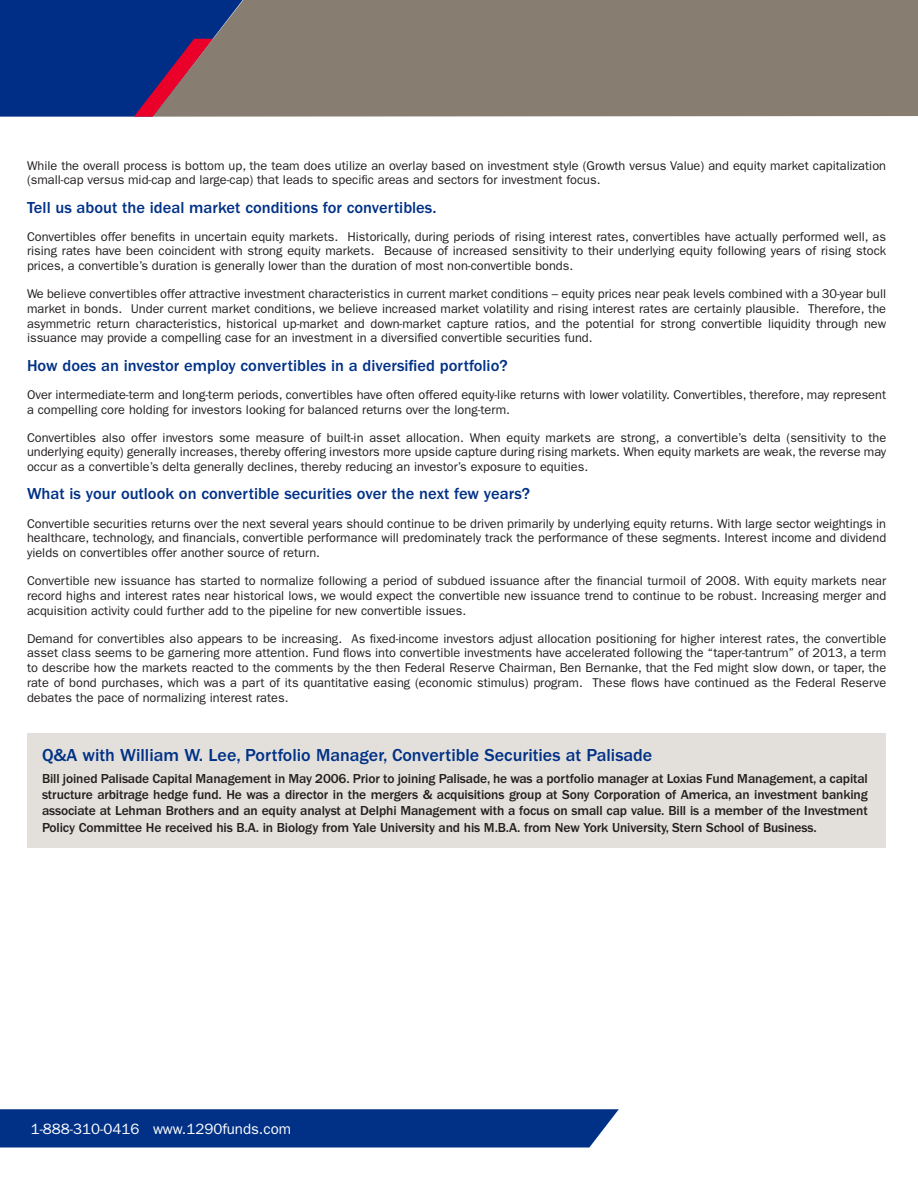
<style>
.page{position:relative;width:918px;height:1188px;background:#fff}
.page>*{position:absolute;margin:0;border:0;box-sizing:border-box;transform-origin:0 0}
.Table_-_Title_1{font:500 18px "ITC Franklin Gothic Std";color:#003186}
.Table_-_Title_1-2{font:500 16.5px "ITC Franklin Gothic Std";color:#003186}
.t1{font:15px "ITC Franklin Gothic Std";color:#fff}
.Table_-_Title_1-3{font:500 13.5px/16.2px "ITC Franklin Gothic Std";letter-spacing:-.01em;color:#231f20;text-align:justify}
.Table_-_Title_1-4{font:12.75px/14.7px "ITC Franklin Gothic Std";color:#231f20;text-align:justify}
</style>
<div class="page">
<div style="left:264px;top:0;width:654px;height:117px;background:#877d70"></div>
<svg style="left:0;top:0;width:264px;height:117px;background:#2d407d"></svg>
<svg style="left:0;top:1109px;width:619px;height:39px;background:#0a398b"></svg>
<div style="left:27px;top:733px;width:859px;height:115px;background:#e3e0db"></div>
<p class="Table_-_Title_1-4" style="left:27px;top:158px;width:861px">While the overall process is bottom up, the team does utilize an overlay based on investment style (Growth versus Value) and equity market capitalization (small-cap versus mid-cap and large-cap) that leads to specific areas and sectors for investment focus.</p>
<p class="Table_-_Title_1-2" style="left:27px;top:198px;width:411px">Tell us about the ideal market conditions for convertibles.</p>
<p class="Table_-_Title_1-4" style="left:27px;top:229px;width:861px">Convertibles offer benefits in uncertain equity markets. Historically, during periods of rising interest rates, convertibles have actually performed well, as rising rates have been coincident with strong equity markets. Because of increased sensitivity to their underlying equity following years of rising stock prices, a convertible’s duration is generally lower than the duration of most non-convertible bonds.</p>
<p class="Table_-_Title_1-4" style="left:27px;top:287px;width:861px">We believe convertibles offer attractive investment characteristics in current market conditions – equity prices near peak levels combined with a 30-year bull market in bonds. Under current market conditions, we believe increased market volatility and rising interest rates are certainly plausible. Therefore, the asymmetric return characteristics, historical up-market and down-market capture ratios, and the potential for strong convertible liquidity through new issuance may provide a compelling case for an investment in a diversified convertible securities fund.</p>
<p class="Table_-_Title_1-2" style="left:27px;top:356px;width:482px">How does an investor employ convertibles in a diversified portfolio?</p>
<p class="Table_-_Title_1-4" style="left:27px;top:387px;width:861px">Over intermediate-term and long-term periods, convertibles have often offered equity-like returns with lower volatility. Convertibles, therefore, may represent a compelling core holding for investors looking for balanced returns over the long-term.</p>
<p class="Table_-_Title_1-4" style="left:27px;top:430px;width:861px">Convertibles also offer investors some measure of built-in asset allocation. When equity markets are strong, a convertible’s delta (sensitivity to the underlying equity) generally increases, thereby offering investors more upside capture during rising markets. When equity markets are weak, the reverse may occur as a convertible’s delta generally declines, thereby reducing an investor’s exposure to equities.</p>
<p class="Table_-_Title_1-2" style="left:27px;top:485px;width:505px">What is your outlook on convertible securities over the next few years?</p>
<p class="Table_-_Title_1-4" style="left:27px;top:516px;width:861px">Convertible securities returns over the next several years should continue to be driven primarily by underlying equity returns. With large sector weightings in healthcare, technology, and financials, convertible performance will predominately track the performance of these segments. Interest income and dividend yields on convertibles offer another source of return.</p>
<p class="Table_-_Title_1-4" style="left:27px;top:574px;width:861px">Convertible new issuance has started to normalize following a period of subdued issuance after the financial turmoil of 2008. With equity markets near record highs and interest rates near historical lows, we would expect the convertible new issuance trend to continue to be robust. Increasing merger and acquisition activity could further add to the pipeline for new convertible issues.</p>
<p class="Table_-_Title_1-4" style="left:27px;top:631px;width:861px">Demand for convertibles also appears to be increasing. As fixed-income investors adjust allocation positioning for higher interest rates, the convertible asset class seems to be garnering more attention. Fund flows into convertible investments have accelerated following the “taper-tantrum” of 2013, a term to describe how the markets reacted to the comments by the then Federal Reserve Chairman, Ben Bernanke, that the Fed might slow down, or taper, the rate of bond purchases, which was a part of its quantitative easing (economic stimulus) program. These flows have continued as the Federal Reserve debates the pace of normalizing interest rates.</p>
<p class="Table_-_Title_1" style="left:42px;top:745px;width:612px">Q&amp;A with William W. Lee, Portfolio Manager, Convertible Securities at Palisade</p>
<p class="Table_-_Title_1-3" style="left:42px;top:771px;width:827px">Bill joined Palisade Capital Management in May 2006. Prior to joining Palisade, he was a portfolio manager at Loxias Fund Management, a capital structure arbitrage hedge fund. He was a director in the mergers &amp; acquisitions group at Sony Corporation of America, an investment banking associate at Lehman Brothers and an equity analyst at Delphi Management with a focus on small cap value. Bill is a member of the Investment Policy Committee He received his B.A. in Biology from Yale University and his M.B.A. from New York University, Stern School of Business.</p>
<p class="t1" style="left:31px;top:1120px;width:262px">1-888-310-0416 www.1290funds.com</p>
</div>
